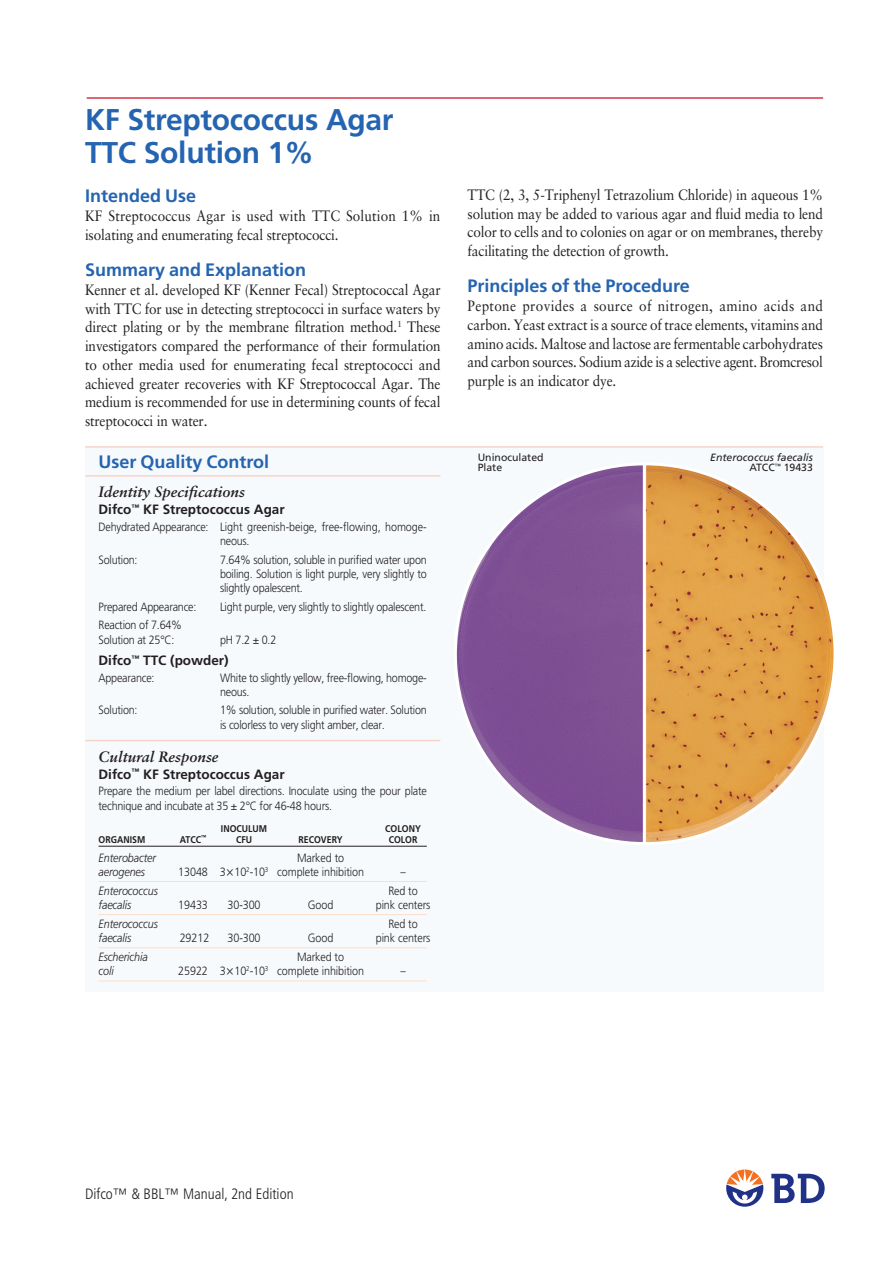
<style>
.page{position:relative;width:893px;height:1263px;background:#fff}
.page>*{position:absolute;margin:0;border:0;box-sizing:border-box;transform-origin:0 0}
.t1{font:700 30px/33px "Frutiger";letter-spacing:-.01em;color:#2564b0}
.t2{font:700 18px "Frutiger";color:#2564b0}
.t3{font:15px/18.8px "Sabon LT Std";letter-spacing:-.01em;color:#231f20;text-align:justify;scale:.9 1}
.t4{font:italic 700 15px "Sabon LT Std";color:#231f20}
.t5{font:300 condensed 15px "Frutiger";color:#231f20}
.t6{font:700 13.5px "Frutiger";color:#231f20}
.t7{font:300 12px/14.2px "Frutiger";letter-spacing:-.02em;color:#231f20;scale:.9 1}
.t8{font:italic 300 12px "Frutiger";letter-spacing:-.01em;color:#231f20;scale:.9 1}
.t9{font:italic 10.5px/10.5px "Frutiger";color:#231f20;text-align:right}
.t10{font:10.5px/10.5px "Frutiger";color:#231f20}
.t11{font:700 9.75px "Frutiger";color:#231f20;scale:.9 1}
.s1{font-style:normal}
</style>
<div class="page">
<svg style="left:771px;top:1174px;width:54px;height:29px"></svg>
<svg style="left:726px;top:1169px;width:37px;height:38px"></svg>
<hr style="left:87px;top:97px;width:736px;height:2px;background:#d83549">
<div style="left:85px;top:447px;width:738px;height:544px;background:#f7fafc"></div>
<hr style="left:85px;top:446px;width:738px;height:2px;background:#f7d3cb">
<hr style="left:85px;top:475px;width:355px;height:2px;background:#f7d3cb">
<hr style="left:85px;top:740px;width:355px;height:1px;background:#f7d3cb">
<hr style="left:99px;top:846px;width:328px;height:1px;background:#231f20">
<hr style="left:99px;top:881px;width:328px;height:1px;background:#fddec6">
<hr style="left:99px;top:914px;width:328px;height:1px;background:#fddec6">
<hr style="left:99px;top:947px;width:328px;height:1px;background:#fddec6">
<hr style="left:99px;top:980px;width:328px;height:1px;background:#fddec6">
<img style="left:455px;top:464px;width:380px;height:379px;border-radius:190px">
<h1 class="t1" style="left:85px;top:102px;width:310px">KF Streptococcus Agar<br>TTC Solution 1%</h1>
<p class="t2" style="left:85px;top:186px;width:113px">Intended Use</p>
<p class="t3" style="left:85px;top:206px;width:396px">KF Streptococcus Agar is used with TTC Solution 1% in isolating and enumerating fecal streptococci.</p>
<p class="t2" style="left:85px;top:259px;width:223px">Summary and Explanation</p>
<p class="t3" style="left:85px;top:280px;width:397px">Kenner et al. developed KF (Kenner Fecal) Streptococcal Agar with TTC for use in detecting streptococci in surface waters by direct plating or by the membrane filtration method.<sup>1</sup> These investigators compared the performance of their formulation to other media used for enumerating fecal streptococci and achieved greater recoveries with KF Streptococcal Agar. The medium is recommended for use in determining counts of fecal streptococci in water.</p>
<p class="t2" style="left:99px;top:451px;width:172px">User Quality Control</p>
<p class="t4" style="left:99px;top:483px;width:148px">Identity Specifications</p>
<p class="t6" style="left:99px;top:502px;width:188px">Difco<sup>™</sup> KF Streptococcus Agar</p>
<p class="t7" style="left:220px;top:519px;width:231px;text-indent:-122px">Dehydrated Appearance: Light greenish-beige, free-flowing, homoge&shy;neous.</p>
<p class="t7" style="left:99px;top:552px;width:45px">Solution:</p>
<p class="t7" style="left:220px;top:552px;width:231px;text-align:justify">7.64% solution, soluble in purified water upon boiling. Solution is light purple, very slightly to slightly opalescent.</p>
<p class="t7" style="left:99px;top:599px;width:110px">Prepared Appearance:</p>
<p class="t7" style="left:220px;top:599px;width:231px">Light purple, very slightly to slightly opalescent.</p>
<p class="t7" style="left:99px;top:618px;width:94px">Reaction of 7.64%<br>Solution at 25°C:</p>
<p class="t7" style="left:220px;top:632px;width:64px">pH 7.2 ± 0.2</p>
<p class="t6" style="left:99px;top:652px;width:132px">Difco<sup>™</sup> TTC (powder)</p>
<p class="t7" style="left:99px;top:670px;width:64px">Appearance:</p>
<p class="t7" style="left:220px;top:670px;width:231px">White to slightly yellow, free-flowing, homoge&shy;neous.</p>
<p class="t7" style="left:99px;top:703px;width:45px">Solution:</p>
<p class="t7" style="left:220px;top:703px;width:231px">1% solution, soluble in purified water. Solution is colorless to very slight amber, clear.</p>
<p class="t4" style="left:99px;top:747px;width:122px">Cultural Response</p>
<p class="t6" style="left:99px;top:766px;width:188px">Difco<sup>™</sup> KF Streptococcus Agar</p>
<p class="t7" style="left:99px;top:784px;width:366px">Prepare the medium per label directions. Inoculate using the pour plate technique and incubate at 35 ± 2°C for 46-48 hours.</p>
<p class="t11" style="left:221px;top:823px;width:53px">INOCULUM</p>
<p class="t11" style="left:385px;top:823px;width:41px">COLONY</p>
<p class="t11" style="left:99px;top:833px;width:27px">Organism</p>
<p class="t11" style="left:180px;top:833px;width:31px">ATCC<sup>™</sup></p>
<p class="t11" style="left:236px;top:833px;width:19px">CFU</p>
<p class="t11" style="left:299px;top:833px;width:50px">RECOVERY</p>
<p class="t11" style="left:389px;top:833px;width:14px">Colo</p>
<p class="t11" style="left:412px;top:833px;width:7px">r</p>
<p class="t8" style="left:99px;top:851px;width:66px">Enterobacter</p>
<p class="t7" style="left:297px;top:850px;width:54px">Marked to</p>
<p class="t8" style="left:99px;top:865px;width:53px">aerogenes</p>
<p class="t7" style="left:178px;top:864px;width:208px">13048 3 10<sup>2</sup>-10<sup>3</sup> complete inhibition</p>
<p class="t7" style="left:400px;top:864px;width:7px">–</p>
<p class="t8" style="left:99px;top:884px;width:68px">Enterococcus</p>
<p class="t7" style="left:388px;top:884px;width:34px">Red to</p>
<p class="t8" style="left:99px;top:898px;width:38px">faecalis</p>
<p class="t7" style="left:178px;top:897px;width:34px">19433</p>
<p class="t7" style="left:228px;top:897px;width:38px">30-300</p>
<p class="t7" style="left:308px;top:897px;width:30px">Good</p>
<p class="t7" style="left:376px;top:897px;width:62px">pink centers</p>
<p class="t8" style="left:99px;top:917px;width:68px">Enterococcus</p>
<p class="t7" style="left:388px;top:917px;width:34px">Red to</p>
<p class="t8" style="left:99px;top:931px;width:38px">faecalis</p>
<p class="t7" style="left:180px;top:931px;width:34px">29212</p>
<p class="t7" style="left:228px;top:931px;width:38px">30-300</p>
<p class="t7" style="left:308px;top:931px;width:30px">Good</p>
<p class="t7" style="left:376px;top:931px;width:62px">pink centers</p>
<p class="t8" style="left:99px;top:950px;width:56px">Escherichia</p>
<p class="t7" style="left:297px;top:950px;width:54px">Marked to</p>
<p class="t8" style="left:99px;top:964px;width:18px">coli</p>
<p class="t7" style="left:178px;top:964px;width:208px">25922 3 10<sup>2</sup>-10<sup>3</sup> complete inhibition</p>
<p class="t7" style="left:400px;top:964px;width:7px">–</p>
<p class="t3" style="left:468px;top:185px;width:397px">TTC (2, 3, 5-Triphenyl Tetrazolium Chloride) in aqueous 1% solution may be added to various agar and fluid media to lend color to cells and to colonies on agar or on membranes, thereby facilitating the detection of growth.</p>
<p class="t2" style="left:468px;top:275px;width:224px">Principles of the Procedure</p>
<p class="t3" style="left:468px;top:296px;width:397px">Peptone provides a source of nitrogen, amino acids and carbon. Yeast extract is a source of trace elements, vitamins and amino acids. Maltose and lactose are fermentable carbohydrates and carbon sources. Sodium azide is a selective agent. Bromcresol purple is an indicator dye.</p>
<p class="t10" style="left:478px;top:452px;width:67px">Uninoculated<br>Plate</p>
<p class="t9" style="left:710px;top:452px;width:104px">Enterococcus faecalis<br><span class="s1">ATCC</span><sup>™</sup> <span class="s1">19433</span></p>
<p class="t5" style="left:85px;top:1185px;width:210px">Difco™ &amp; BBL™ Manual, 2nd Edition</p>
</div>
